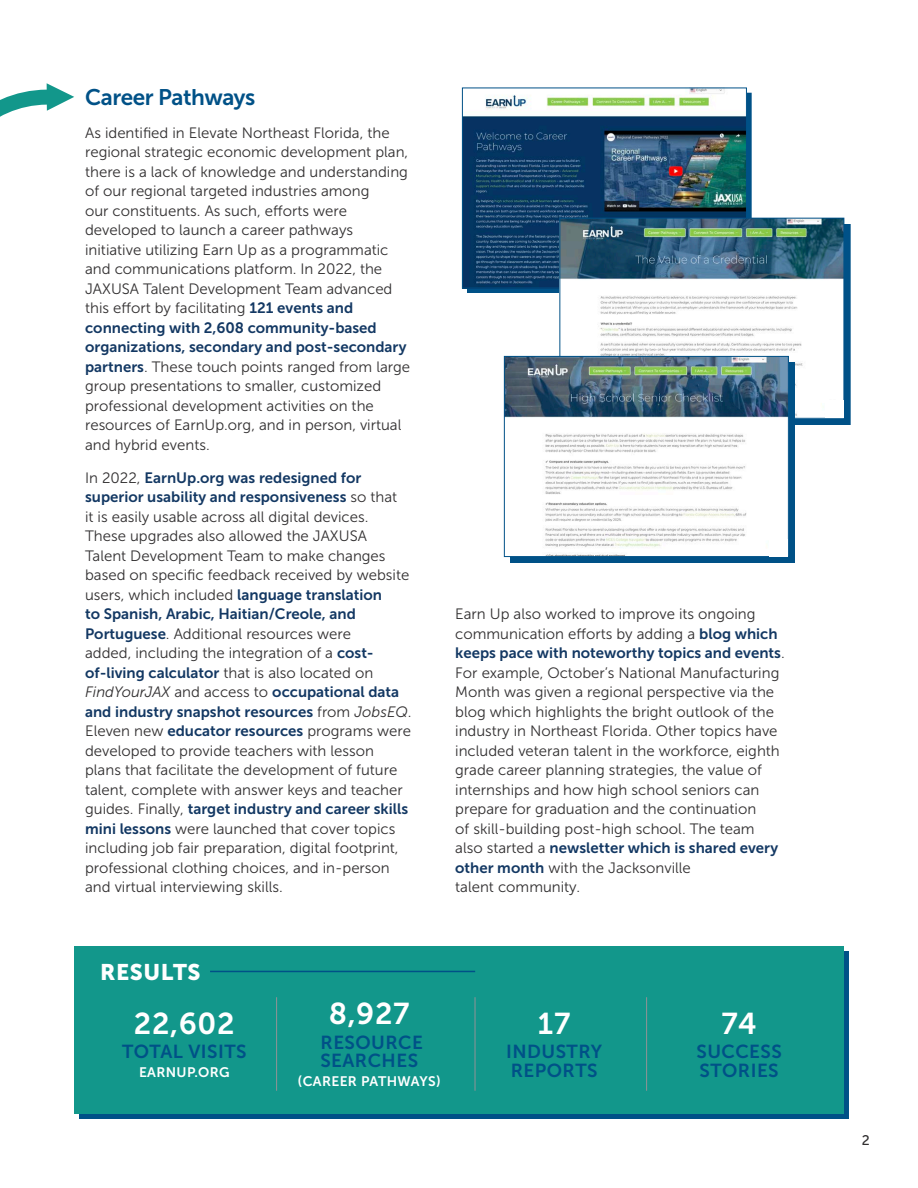
<style>
.page{position:relative;width:918px;height:1188px;background:#fff}
.page>*{position:absolute;margin:0;border:0;box-sizing:border-box;transform-origin:0 0}
.Section_Title{font:30px "Museo Sans 700";letter-spacing:.025em;color:#fff}
.Section_Title-2{font:22.5px "Museo Sans 700";letter-spacing:-.02em;color:#005187}
.Section_Title-3{font:22.5px "Museo Sans 900";letter-spacing:.025em;color:#fff}
.Section_Title-4{font:18.75px/18.8px "Museo Sans 700";letter-spacing:.025em;color:#005187}
.Copy{font:15px/19.5px "Museo Sans 300";color:#312f30}
.t1{font:13.95px "Museo Sans 500";color:#312f30}
.Section_Title-5{font:13.8px "Museo Sans 700";letter-spacing:.025em;color:#fff}
.s1{font-family:"Museo Sans 700";color:#133863}
.s2{font-style:italic}
</style>
<div class="page">
<div style="left:79px;top:951px;width:769px;height:167px;background:#005187"></div>
<div style="left:74px;top:946px;width:770px;height:168px;background:#12978b"></div>
<hr style="left:276px;top:997px;width:1px;height:94px;background:#919396">
<hr style="left:210px;top:971px;width:265px;height:1px;background:#005187">
<hr style="left:475px;top:997px;width:1px;height:94px;background:#919396">
<hr style="left:646px;top:997px;width:1px;height:94px;background:#919396">
<img style="left:464px;top:90px;width:281px;height:196px">
<div style="left:462px;top:88px;width:285px;height:200px;border:1px solid #005187"></div>
<div style="left:566px;top:224px;width:284px;height:201px;background:#005187"></div>
<img style="left:562px;top:220px;width:280px;height:196px">
<div style="left:560px;top:218px;width:284px;height:200px;border:1px solid #005187"></div>
<div style="left:825px;top:400px;width:19px;height:17px;background:#fff"></div>
<div style="left:510px;top:362px;width:285px;height:201px;background:#005187"></div>
<img style="left:506px;top:358px;width:281px;height:197px">
<div style="left:504px;top:356px;width:285px;height:201px;border:1px solid #005187"></div>
<div style="left:770px;top:539px;width:18px;height:17px;background:#fff"></div>
<svg style="left:0;top:83px;width:74px;height:34px"></svg>
<p class="Section_Title-2" style="left:85px;top:84px;width:172px">Career Pathways</p>
<p class="Copy" style="left:85px;top:123px;width:327px">As identified in Elevate Northeast Florida, the regional strategic economic development plan, there is a lack of knowledge and understanding of our regional targeted industries among<br>our constituents. As such, efforts were developed to launch a career pathways initiative utilizing Earn Up as a programmatic and communications platform. In 2022, the JAXUSA Talent Development Team advanced this effort by facilitating <span class="s1">121 events and connecting with 2,608 community-based organizations, secondary and post-secondary partners</span>. These touch points ranged from large group presentations to smaller, customized professional development activities on the resources of EarnUp.org, and in person, virtual and hybrid events.</p>
<p class="Copy" style="left:85px;top:468px;width:328px">In 2022, <span class="s1">EarnUp.org was redesigned for superior usability and responsiveness</span> so that<br>it is easily usable across all digital devices.<br>These upgrades also allowed the JAXUSA Talent Development Team to make changes based on specific feedback received by website users, which included <span class="s1">language translation<br>to Spanish, Arabic, Haitian/Creole, and Portuguese</span>. Additional resources were<br>added, including the integration of a <span class="s1">cost&shy;of-living calculator</span> that is also located on <span class="s2">FindYourJAX</span> and access to <span class="s1">occupational data and industry snapshot resources</span> from <span class="s2">JobsEQ</span>.<br>Eleven new <span class="s1">educator resources</span> programs were developed to provide teachers with lesson plans that facilitate the development of future talent, complete with answer keys and teacher guides. Finally, <span class="s1">target industry and career skills mini lessons</span> were launched that cover topics including job fair preparation, digital footprint, professional clothing choices, and in-person and virtual interviewing skills.</p>
<p class="Copy" style="left:455px;top:604px;width:331px">Earn Up also worked to improve its ongoing communication efforts by adding a <span class="s1">blog which keeps pace with noteworthy topics and events</span>.<br>For example, October’s National Manufacturing Month was given a regional perspective via the blog which highlights the bright outlook of the industry in Northeast Florida. Other topics have included veteran talent in the workforce, eighth grade career planning strategies, the value of internships and how high school seniors can prepare for graduation and the continuation<br>of skill-building post-high school. The team also started a <span class="s1">newsletter which is shared every other month</span> with the Jacksonville<br>talent community.</p>
<p class="Section_Title-3" style="left:100px;top:960px;width:102px">RESULTS</p>
<p class="Section_Title" style="left:134px;top:1007px;width:102px">22,602</p>
<p class="Section_Title-4" style="left:122px;top:1042px;width:126px">TOTAL VISITS</p>
<p class="Section_Title-5" style="left:139px;top:1064px;width:92px">EARNUP.ORG</p>
<p class="Section_Title" style="left:329px;top:997px;width:82px">8,927</p>
<p class="Section_Title-4" style="left:320px;top:1033px;width:104px">RESOURCE<br>SEARCHES</p>
<p class="Section_Title-5" style="left:298px;top:1074px;width:145px">(CAREER PATHWAYS)</p>
<p class="Section_Title" style="left:538px;top:1007px;width:34px">17</p>
<p class="Section_Title-4" style="left:506px;top:1042px;width:98px">INDUSTRY<br>REPORTS</p>
<p class="Section_Title" style="left:722px;top:1007px;width:37px">74</p>
<p class="Section_Title-4" style="left:696px;top:1042px;width:87px">SUCCESS<br>STORIES</p>
<p class="t1" style="left:862px;top:1133px;width:9px">2</p>
</div>
